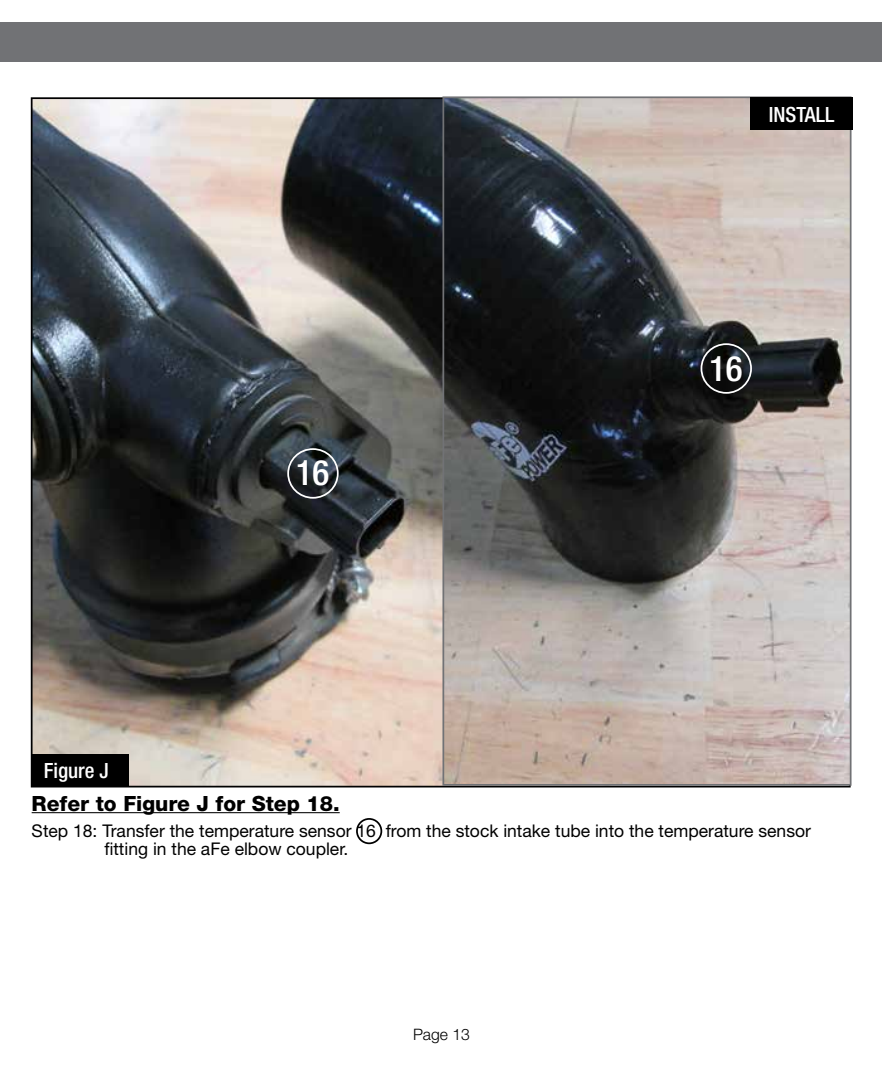
<style>
.page{position:relative;width:882px;height:1071px;background:#fff}
.page>*{position:absolute;margin:0;border:0;box-sizing:border-box;transform-origin:0 0}
.t1{font:500 condensed 35px "Helvetica Neue";color:#fff}
.t2{font:800 21px "Helvetica Neue";color:#000}
.t3{font:500 condensed 21px "Helvetica Neue";color:#fff}
.t4{font:17.5px/17.5px "Helvetica Neue";color:#000}
.t5{font:300 15.75px "Helvetica Neue";color:#000}
</style>
<div class="page">
<div style="left:0;top:23px;width:882px;height:39px;background:#717275"></div>
<div style="left:356px;top:818px;width:26px;height:26px;border:2px solid #000;border-radius:50%"></div>
<img style="left:34px;top:100px;width:408px;height:684px">
<hr style="left:32px;top:812px;width:308px;height:1px;background:#000">
<div style="left:31px;top:754px;width:98px;height:33px;background:#000"></div>
<img style="left:445px;top:99px;width:404px;height:684px">
<div style="left:442px;top:96px;width:410px;height:690px;border:2px solid #717275"></div>
<div style="left:287px;top:448px;width:52px;height:51px;border:2px solid #fff;border-radius:50%"></div>
<div style="left:701px;top:343px;width:51px;height:51px;border:2px solid #fff;border-radius:50%"></div>
<div style="left:750px;top:97px;width:103px;height:33px;background:#000"></div>
<p class="t3" style="left:44px;top:758px;width:67px">Figure J</p>
<h1 class="t1" style="left:296px;top:452px;width:35px">16</h1>
<p class="t2" style="left:32px;top:791px;width:310px">Refer to Figure J for Step 18.</p>
<p class="t3" style="left:769px;top:102px;width:67px">INSTALL</p>
<h1 class="t1" style="left:709px;top:347px;width:35px">16</h1>
<p class="t4" style="left:104px;top:822px;width:708px;text-indent:-73px">Step 18: Transfer the temperature sensor 16 from the stock intake tube into the temperature sensor fitting in the aFe elbow coupler.</p>
<p class="t5" style="left:413px;top:1024px;width:58px">Page 13</p>
</div>
